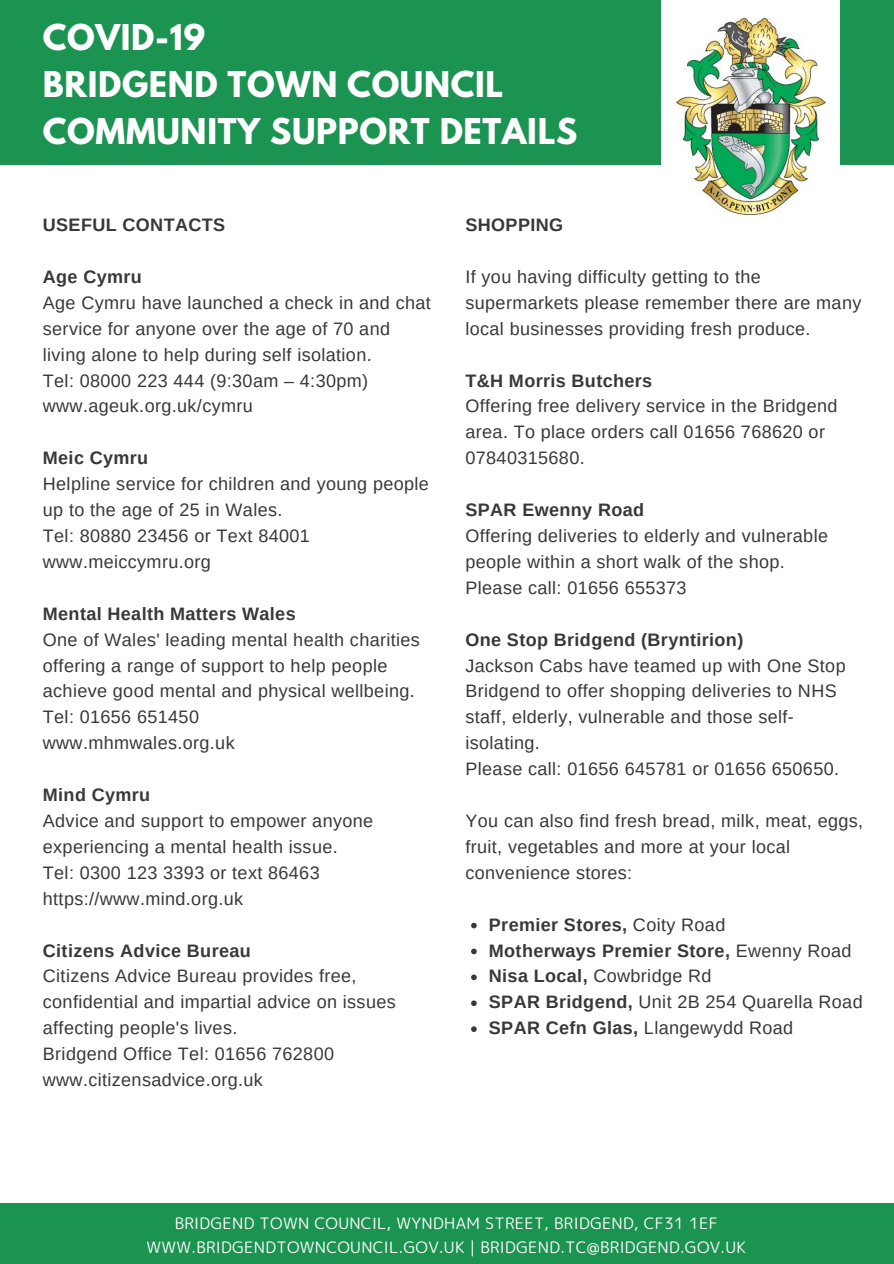
<style>
.page{position:relative;width:894px;height:1264px;background:#fff}
.page>*{position:absolute;margin:0;border:0;box-sizing:border-box;transform-origin:0 0}
.t1{font:700 31.5px/47.2px "League Spartan";letter-spacing:.02em;color:#fff}
.t2{font:18px/26px "Arimo";letter-spacing:.02em;color:#383838}
.t3{font:700 18px/26px "Arimo";letter-spacing:.02em;color:#383838}
.t4{font:15.75px/23.7px "rounded mplus 1 p regular";letter-spacing:.02em;color:#fffcfc;text-align:center}
.s1{font-weight:400}
</style>
<div class="page">
<div style="left:0;top:0;width:893px;height:164px;background:#1b9351"></div>
<div style="left:0;top:1202px;width:893px;height:61px;background:#1b9351"></div>
<img style="left:661px;top:0;width:177px;height:216px">
<svg style="left:471px;top:922px;width:5px;height:6px"></svg>
<svg style="left:471px;top:948px;width:5px;height:6px"></svg>
<svg style="left:471px;top:974px;width:5px;height:6px"></svg>
<svg style="left:471px;top:1000px;width:5px;height:6px"></svg>
<svg style="left:471px;top:1026px;width:5px;height:5px"></svg>
<h1 class="t1" style="left:43px;top:17px;width:535px">COVID-19<br>BRIDGEND TOWN COUNCIL<br>COMMUNITY SUPPORT DETAILS</h1>
<p class="t3" style="left:43px;top:212px;width:184px">USEFUL CONTACTS</p>
<p class="t3" style="left:43px;top:264px;width:100px">Age Cymru</p>
<p class="t2" style="left:43px;top:289px;width:389px">Age Cymru have launched a check in and chat service for anyone over the age of 70 and living alone to help during self isolation.<br>Tel: 08000 223 444 (9:30am – 4:30pm) www.ageuk.org.uk/cymru</p>
<p class="t3" style="left:43px;top:445px;width:107px">Meic Cymru</p>
<p class="t2" style="left:43px;top:471px;width:387px">Helpline service for children and young people up to the age of 25 in Wales.<br>Tel: 80880 23456 or Text 84001 www.meiccymru.org</p>
<p class="t3" style="left:43px;top:600px;width:254px">Mental Health Matters Wales</p>
<p class="t2" style="left:43px;top:626px;width:378px">One of Wales' leading mental health charities offering a range of support to help people achieve good mental and physical wellbeing.<br>Tel: 01656 651450<br>www.mhmwales.org.uk</p>
<p class="t3" style="left:43px;top:781px;width:109px">Mind Cymru</p>
<p class="t2" style="left:43px;top:807px;width:332px">Advice and support to empower anyone experiencing a mental health issue.<br>Tel: 0300 123 3393 or text 86463 https://www.mind.org.uk</p>
<p class="t3" style="left:43px;top:937px;width:209px">Citizens Advice Bureau</p>
<p class="t2" style="left:43px;top:963px;width:354px">Citizens Advice Bureau provides free, confidential and impartial advice on issues affecting people's lives.<br>Bridgend Office Tel: 01656 762800 www.citizensadvice.org.uk</p>
<p class="t3" style="left:465px;top:212px;width:99px">SHOPPING</p>
<p class="t2" style="left:465px;top:264px;width:397px">If you having difficulty getting to the supermarkets please remember there are many local businesses providing fresh produce.</p>
<p class="t3" style="left:465px;top:367px;width:188px">T&amp;H Morris Butchers</p>
<p class="t2" style="left:465px;top:393px;width:373px">Offering free delivery service in the Bridgend area. To place orders call 01656 768620 or<br>07840315680.</p>
<p class="t3" style="left:465px;top:497px;width:180px">SPAR Ewenny Road</p>
<p class="t2" style="left:465px;top:522px;width:364px">Offering deliveries to elderly and vulnerable people within a short walk of the shop.<br>Please call: 01656 655373</p>
<p class="t3" style="left:465px;top:626px;width:279px">One Stop Bridgend (Bryntirion)</p>
<p class="t2" style="left:465px;top:652px;width:381px">Jackson Cabs have teamed up with One Stop Bridgend to offer shopping deliveries to NHS staff, elderly, vulnerable and those self&shy;isolating.<br>Please call: 01656 645781 or 01656 650650.</p>
<p class="t2" style="left:465px;top:807px;width:399px">You can also find fresh bread, milk, meat, eggs, fruit, vegetables and more at your local convenience stores:</p>
<p class="t3" style="left:488px;top:911px;width:375px">Premier Stores, <span class="s1">Coity Road<br></span>Motherways Premier Store, <span class="s1">Ewenny Road<br></span>Nisa Local, <span class="s1">Cowbridge Rd<br></span>SPAR Bridgend, <span class="s1">Unit 2B 254 Quarella Road<br></span>SPAR Cefn Glas, <span class="s1">Llangewydd Road</span></p>
<p class="t4" style="left:146px;top:1211px;width:600px">BRIDGEND TOWN COUNCIL, WYNDHAM STREET, BRIDGEND, CF31 1EF<br>WWW.BRIDGENDTOWNCOUNCIL.GOV.UK | BRIDGEND.TC@BRIDGEND.GOV.UK</p>
</div>
